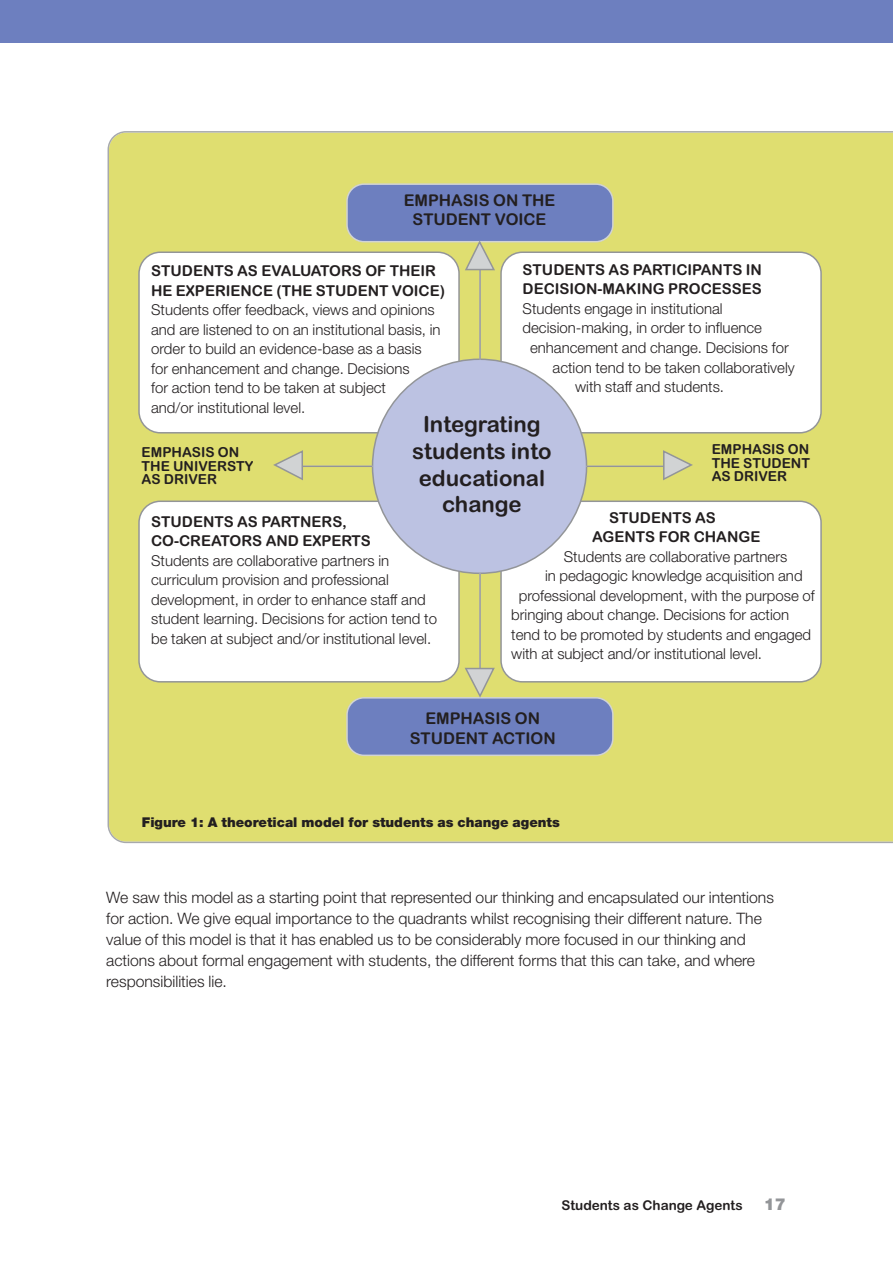
<style>
.page{position:relative;width:893px;height:1263px;background:#fff}
.page>*{position:absolute;margin:0;border:0;box-sizing:border-box;transform-origin:0 0}
.t1{font:22.2px/26.7px "Arial Rounded MT Bold";color:#231f20;text-align:center}
.t2{font:900 16.5px "Helvetica Neue";color:#939598}
.t3{font:16.2px/19.5px "Arial Rounded MT Bold";color:#231f20;text-align:center}
.t4{font:300 15.75px/21px "Helvetica Neue";color:#231f20}
.t5{font:300 15px/19.5px "Helvetica Neue";color:#231f20}
.t6{font:15px/19.5px "Arial Rounded MT Bold";color:#231f20}
.t7{font:13.8px/13.5px "Arial Rounded MT Bold";color:#231f20}
.t8{font:900 13.5px "Helvetica Neue";color:#231f20}
.t9{font:700 13.5px "Arial Rounded MT";color:#231f20}
</style>
<div class="page">
<div style="left:108px;top:131px;width:785px;height:712px;background:#dfde70"></div>
<div style="left:139px;top:501px;width:320px;height:181px;background:#fff;border-radius:21px"></div>
<div style="left:138px;top:500px;width:322px;height:182px;border:2px solid #939598;border-radius:21px"></div>
<div style="left:139px;top:252px;width:320px;height:181px;background:#fff;border-radius:21px"></div>
<div style="left:138px;top:251px;width:322px;height:182px;border:2px solid #939598;border-radius:21px"></div>
<div style="left:501px;top:501px;width:320px;height:181px;background:#fff;border-radius:21px"></div>
<div style="left:500px;top:500px;width:322px;height:182px;border:2px solid #939598;border-radius:21px"></div>
<div style="left:501px;top:252px;width:320px;height:181px;background:#fff;border-radius:21px"></div>
<div style="left:500px;top:251px;width:322px;height:182px;border:2px solid #939598;border-radius:21px"></div>
<div style="left:373px;top:359px;width:214px;height:214px;background:#bcc2e2;border-radius:50%"></div>
<div style="left:347px;top:698px;width:266px;height:57px;background:#6d7fbf;border-radius:17px"></div>
<div style="left:346px;top:697px;width:268px;height:59px;border:2px solid #d1d3d4;border-radius:17px"></div>
<div style="left:347px;top:184px;width:266px;height:58px;background:#6d7fbf;border-radius:17px"></div>
<div style="left:346px;top:183px;width:268px;height:59px;border:2px solid #d1d3d4;border-radius:17px"></div>
<hr style="left:479px;top:262px;width:2px;height:97px;background:#939598">
<hr style="left:479px;top:573px;width:2px;height:112px;background:#939598">
<hr style="left:288px;top:465px;width:85px;height:2px;background:#939598">
<hr style="left:587px;top:465px;width:85px;height:2px;background:#939598">
<svg style="left:464px;top:239px;width:32px;height:33px"></svg>
<svg style="left:463px;top:666px;width:33px;height:33px"></svg>
<svg style="left:662px;top:449px;width:33px;height:33px"></svg>
<svg style="left:271px;top:449px;width:33px;height:33px"></svg>
<hr style="left:0;top:0;width:1px;height:43px;background:#6d7fbf">
<div style="left:1px;top:0;width:892px;height:42px;background:#6d7fbf"></div>
<p class="t3" style="left:404px;top:192px;width:153px">EMPHASIS ON THE<br>STUDENT VOICE</p>
<p class="t6" style="left:151px;top:263px;width:295px">STUDENTS AS EVALUATORS OF THEIR<br>HE EXPERIENCE (THE STUDENT VOICE)</p>
<p class="t5" style="left:151px;top:302px;width:291px">Students offer feedback, views and opinions and are listened to on an institutional basis, in order to build an evidence-base as a basis for enhancement and change. Decisions<br>for action tend to be taken at subject<br>and/or institutional level.</p>
<p class="t6" style="left:523px;top:261px;width:241px">STUDENTS AS PARTICIPANTS IN<br>DECISION-MAKING PROCESSES</p>
<p class="t5" style="left:523px;top:300px;width:202px">Students engage in institutional</p>
<p class="t5" style="left:523px;top:320px;width:241px">decision-making, in order to influence</p>
<p class="t5" style="left:530px;top:339px;width:260px">enhancement and change. Decisions for</p>
<p class="t5" style="left:553px;top:359px;width:244px">action tend to be taken collaboratively</p>
<p class="t5" style="left:575px;top:378px;width:151px">with staff and students.</p>
<h1 class="t1" style="left:412px;top:413px;width:141px">Integrating students into educational change</h1>
<p class="t7" style="left:142px;top:447px;width:113px">EMPHASIS ON<br>THE UNIVERSTY<br>AS DRIVER</p>
<p class="t7" style="left:712px;top:444px;width:100px;text-align:justify">EMPHASIS ON THE STUDENT AS DRIVER</p>
<p class="t6" style="left:592px;top:509px;width:170px;text-indent:17px">STUDENTS AS<br>AGENTS FOR CHANGE</p>
<p class="t5" style="left:564px;top:548px;width:225px">Students are collaborative partners</p>
<p class="t5" style="left:545px;top:568px;width:259px">in pedagogic knowledge acquisition and</p>
<p class="t5" style="left:519px;top:587px;width:298px">professional development, with the purpose of</p>
<p class="t5" style="left:511px;top:607px;width:279px">bringing about change. Decisions for action</p>
<p class="t5" style="left:511px;top:626px;width:301px">tend to be promoted by students and engaged</p>
<p class="t5" style="left:511px;top:646px;width:252px">with at subject and/or institutional level.</p>
<p class="t6" style="left:151px;top:513px;width:221px">STUDENTS AS PARTNERS,<br>CO-CREATORS AND EXPERTS</p>
<p class="t5" style="left:151px;top:552px;width:287px">Students are collaborative partners in curriculum provision and professional development, in order to enhance staff and student learning. Decisions for action tend to be taken at subject and/or institutional level.</p>
<p class="t3" style="left:410px;top:710px;width:147px">EMPHASIS ON<br>STUDENT ACTION</p>
<p class="t8" style="left:142px;top:817px;width:419px">Figure 1: A theoretical model for students as change agents</p>
<p class="t4" style="left:106px;top:888px;width:669px">We saw this model as a starting point that represented our thinking and encapsulated our intentions for action. We give equal importance to the quadrants whilst recognising their different nature. The value of this model is that it has enabled us to be considerably more focused in our thinking and actions about formal engagement with students, the different forms that this can take, and where responsibilities lie.</p>
<p class="t9" style="left:561px;top:1200px;width:183px">Students as Change Agents</p>
<p class="t2" style="left:764px;top:1198px;width:24px">17</p>
</div>
